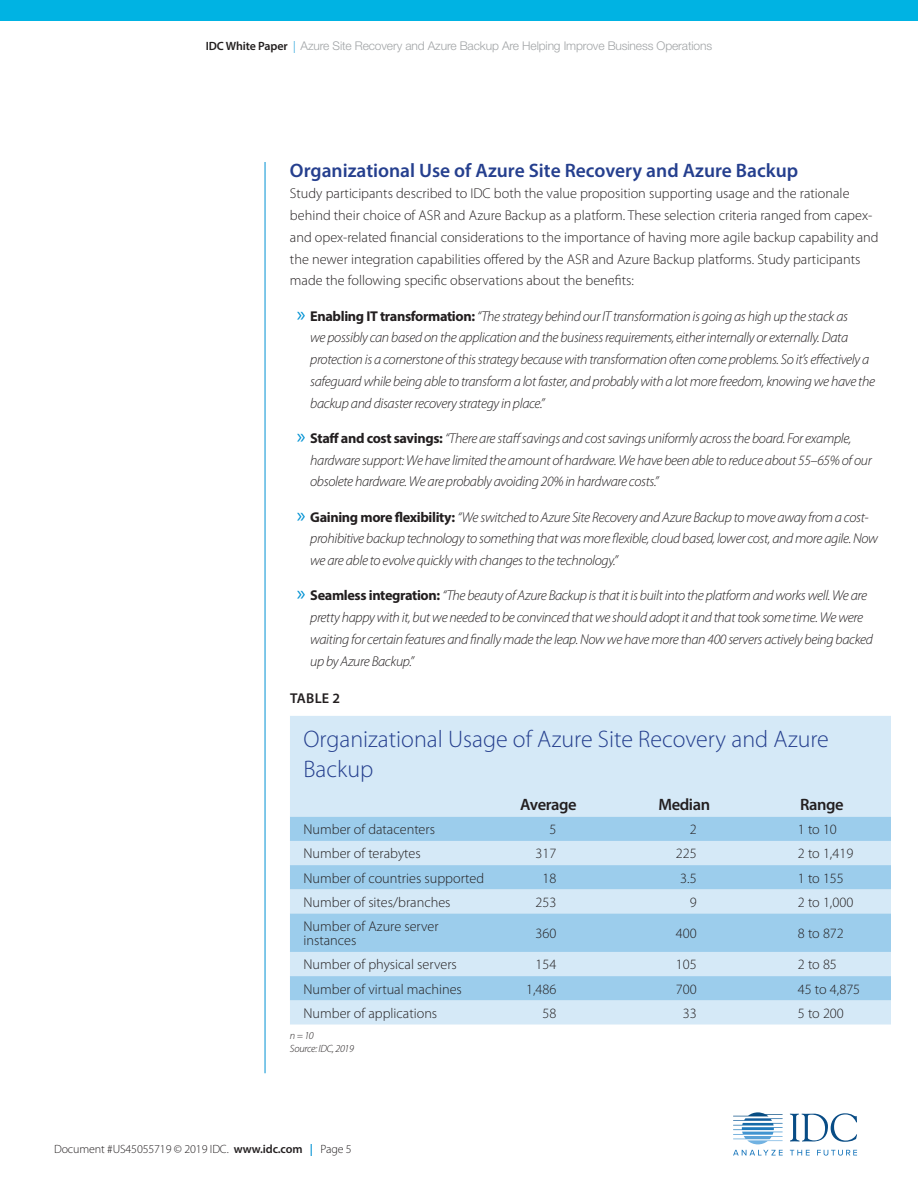
<style>
.page{position:relative;width:918px;height:1188px;background:#fff}
.page>*{position:absolute;margin:0;border:0;box-sizing:border-box;transform-origin:0 0}
.IDC_figure_title{font:300 24px/30px "Myriad Pro";color:#253f8e}
.IDC_H2{font:600 19.5px "Myriad Pro";color:#253f8e}
.IDC_table_header{font:600 16.5px "Myriad Pro";letter-spacing:-.025em;color:#231f20}
.t1{font:italic 300 14.25px/21.8px "Myriad Pro";letter-spacing:-.025em;color:#231f20}
.IDC_copy{font:300 14.25px/21.8px "Myriad Pro";color:#231f20}
.IDC_table_copy{font:300 14.25px/14.2px "Myriad Pro";color:#231f20}
.IDC_figure_table_num{font:600 14.25px "Myriad Pro";letter-spacing:.02em;color:#231f20}
.t2{font:300 12px "Helvetica Neue LT Std";letter-spacing:-.01em;color:#a1a4a6}
.t3{font:300 12px "Myriad Pro";letter-spacing:-.01em;color:#231f20}
.IDC_source_next_to_n{font:italic 300 10.5px "Myriad Pro";letter-spacing:-.025em;color:#231f20}
.IDC_source{font:italic 300 10.5px "Myriad Pro";color:#231f20}
.s1{font-family:"Myriad Pro";font-weight:600;color:#221f1f}
.s2{font-family:"Myriad Pro";color:#0092d3}
.s3{font-weight:400;font-style:normal;font-size:21px;color:#0092d3}
.s4{font-weight:700;font-style:normal}
.s5{font-weight:600}
.s6{font-weight:600;color:#0092d3}
</style>
<div class="page">
<svg style="left:790px;top:1113px;width:67px;height:29px"></svg>
<svg style="left:733px;top:1150px;width:50px;height:5px"></svg>
<svg style="left:790px;top:1150px;width:20px;height:5px"></svg>
<svg style="left:817px;top:1150px;width:40px;height:6px"></svg>
<svg style="left:733px;top:1112px;width:50px;height:32px"></svg>
<div style="left:0;top:0;width:918px;height:21px;background:#00b3e3"></div>
<hr style="left:265px;top:162px;width:1px;height:911px;background:#0092d3">
<div style="left:290px;top:716px;width:601px;height:308px;background:#d5e9f7"></div>
<svg style="left:290px;top:817px;width:601px;height:183px;background:#b2d8f0"></svg>
<p class="t2" style="left:206px;top:39px;width:508px"><span class="s1">IDC White Paper</span> <span class="s2">|</span> Azure Site Recovery and Azure Backup Are Helping Improve Business Operations</p>
<p class="IDC_H2" style="left:290px;top:158px;width:510px">Organizational Use of Azure Site Recovery and Azure Backup</p>
<p class="IDC_copy" style="left:290px;top:183px;width:590px">Study participants described to IDC both the value proposition supporting usage and the rationale behind their choice of ASR and Azure Backup as a platform. These selection criteria ranged from capex&shy;and opex-related financial considerations to the importance of having more agile backup capability and the newer integration capabilities offered by the ASR and Azure Backup platforms. Study participants made the following specific observations about the benefits:</p>
<p class="t1" style="left:310px;top:305px;width:566px;text-indent:-14px"><span class="s3">»</span> <span class="s4">Enabling IT transformation:</span> “The strategy behind our IT transformation is going as high up the stack as<br>we possibly can based on the application and the business requirements, either internally or externally. Data protection is a cornerstone of this strategy because with transformation often come problems. So it’s effectively a safeguard while being able to transform a lot faster, and probably with a lot more freedom, knowing we have the backup and disaster recovery strategy in place.”</p>
<p class="t1" style="left:310px;top:427px;width:563px;text-indent:-14px"><span class="s3">»</span> <span class="s4">Staff and cost savings:</span> “There are staff savings and cost savings uniformly across the board. For example, hardware support: We have limited the amount of hardware. We have been able to reduce about 55–65% of our obsolete hardware. We are probably avoiding 20% in hardware costs.”</p>
<p class="t1" style="left:310px;top:506px;width:569px;text-indent:-14px"><span class="s3">»</span> <span class="s4">Gaining more flexibility:</span> “We switched to Azure Site Recovery and Azure Backup to move away from a cost&shy;prohibitive backup technology to something that was more flexible, cloud based, lower cost, and more agile. Now we are able to evolve quickly with changes to the technology.”</p>
<p class="t1" style="left:310px;top:585px;width:564px;text-indent:-14px"><span class="s3">»</span> <span class="s4">Seamless integration:</span> “The beauty of Azure Backup is that it is built into the platform and works well. We are pretty happy with it, but we needed to be convinced that we should adopt it and that took some time. We were waiting for certain features and finally made the leap. Now we have more than 400 servers actively being backed up by Azure Backup.”</p>
<p class="IDC_figure_table_num" style="left:290px;top:689px;width:51px">TABLE 2</p>
<p class="IDC_figure_title" style="left:303px;top:724px;width:527px">Organizational Usage of Azure Site Recovery and Azure<br>Backup</p>
<p class="IDC_table_header" style="left:520px;top:794px;width:58px">Average</p>
<p class="IDC_table_header" style="left:658px;top:794px;width:53px">Median</p>
<p class="IDC_table_header" style="left:800px;top:794px;width:45px">Range</p>
<p class="IDC_table_copy" style="left:303px;top:822px;width:133px">Number of datacenters</p>
<p class="IDC_table_copy" style="left:549px;top:822px;width:8px">5</p>
<p class="IDC_table_copy" style="left:690px;top:822px;width:8px">2</p>
<p class="IDC_table_copy" style="left:798px;top:822px;width:41px">1 to 10</p>
<p class="IDC_table_copy" style="left:303px;top:846px;width:119px">Number of terabytes</p>
<p class="IDC_table_copy" style="left:536px;top:846px;width:22px">317</p>
<p class="IDC_table_copy" style="left:676px;top:846px;width:22px">225</p>
<p class="IDC_table_copy" style="left:798px;top:846px;width:57px">2 to 1,419</p>
<p class="IDC_table_copy" style="left:303px;top:871px;width:182px">Number of countries supported</p>
<p class="IDC_table_copy" style="left:542px;top:871px;width:15px">18</p>
<p class="IDC_table_copy" style="left:680px;top:871px;width:18px">3.5</p>
<p class="IDC_table_copy" style="left:798px;top:871px;width:47px">1 to 155</p>
<p class="IDC_table_copy" style="left:303px;top:895px;width:149px">Number of sites/branches</p>
<p class="IDC_table_copy" style="left:536px;top:895px;width:22px">253</p>
<p class="IDC_table_copy" style="left:690px;top:895px;width:8px">9</p>
<p class="IDC_table_copy" style="left:798px;top:895px;width:57px">2 to 1,000</p>
<p class="IDC_table_copy" style="left:303px;top:919px;width:137px">Number of Azure server instances</p>
<p class="IDC_table_copy" style="left:536px;top:926px;width:22px">360</p>
<p class="IDC_table_copy" style="left:676px;top:926px;width:22px">400</p>
<p class="IDC_table_copy" style="left:798px;top:926px;width:47px">8 to 872</p>
<p class="IDC_table_copy" style="left:303px;top:957px;width:155px">Number of physical servers</p>
<p class="IDC_table_copy" style="left:536px;top:957px;width:22px">154</p>
<p class="IDC_table_copy" style="left:676px;top:957px;width:22px">105</p>
<p class="IDC_table_copy" style="left:798px;top:957px;width:41px">2 to 85</p>
<p class="IDC_table_copy" style="left:303px;top:982px;width:160px">Number of virtual machines</p>
<p class="IDC_table_copy" style="left:526px;top:982px;width:32px">1,486</p>
<p class="IDC_table_copy" style="left:676px;top:982px;width:22px">700</p>
<p class="IDC_table_copy" style="left:798px;top:982px;width:64px">45 to 4,875</p>
<p class="IDC_table_copy" style="left:303px;top:1006px;width:135px">Number of applications</p>
<p class="IDC_table_copy" style="left:542px;top:1006px;width:15px">58</p>
<p class="IDC_table_copy" style="left:683px;top:1006px;width:15px">33</p>
<p class="IDC_table_copy" style="left:798px;top:1006px;width:47px">5 to 200</p>
<p class="IDC_source" style="left:290px;top:1029px;width:25px">n = 10</p>
<p class="IDC_source_next_to_n" style="left:290px;top:1042px;width:66px">Source: IDC, 2019</p>
<p class="t3" style="left:54px;top:1141px;width:299px">Document #US45055719 © 2019 IDC. <span class="s5">www.idc.com</span> <span class="s6">|</span> Page 5</p>
</div>
